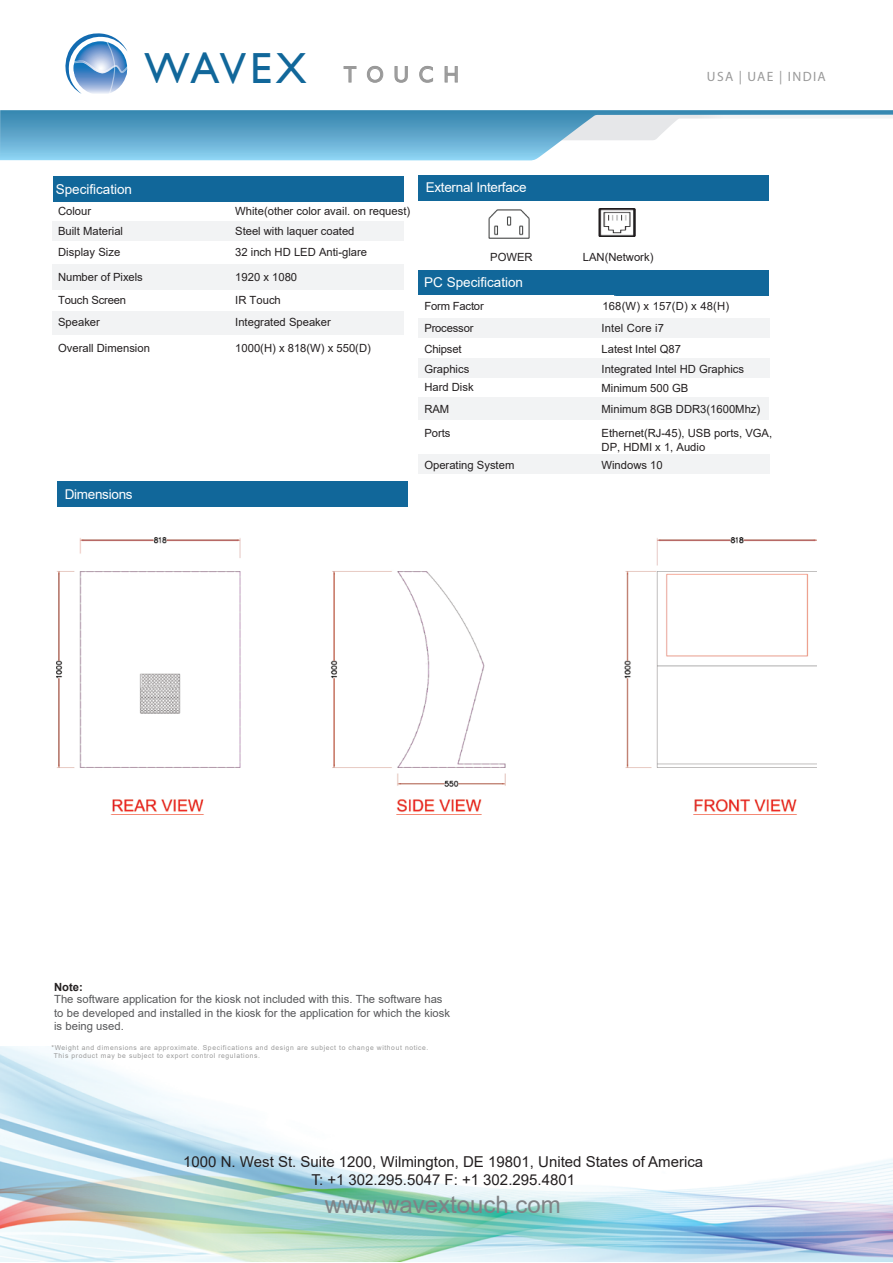
<style>
.page{position:relative;width:893px;height:1263px;background:#fff}
.page>*{position:absolute;margin:0;border:0;box-sizing:border-box;transform-origin:0 0}
.t1{font:43.5px "Gill Sans";letter-spacing:.05em;color:#11679a}
.t2{font:24px "Arial";color:#808285}
.t3{font:15px/18px "Arial";color:#231f20;text-align:center}
.t4{font:13.5px "Arial";color:#fff}
.t5{font:13.5px "Arial";letter-spacing:-.02em;color:#fff}
.t6{font:13.5px "Myriad Pro";letter-spacing:.1em;color:#999}
.t7{font:11.25px/13.5px "Arial";color:#231f20}
.t8{font:11.25px/13.5px "Arial";letter-spacing:.005em;color:#57585a}
.t9{font:700 11.25px "Arial";color:#231f20}
.t10{font:6.75px/8.1px "Arial";letter-spacing:.09em;color:#999}
.s1{font-size:22.8px;color:#999}
</style>
<div class="page">
<div style="left:248px;top:311px;width:155px;height:24px;background:#f2f3f4"></div>
<div style="left:53px;top:311px;width:195px;height:24px;background:#f2f3f4"></div>
<div style="left:248px;top:264px;width:155px;height:25px;background:#f2f3f4"></div>
<div style="left:53px;top:264px;width:195px;height:25px;background:#f2f3f4"></div>
<div style="left:248px;top:221px;width:155px;height:19px;background:#f2f3f4"></div>
<div style="left:53px;top:221px;width:195px;height:19px;background:#f2f3f4"></div>
<img style="left:0;top:1046px;width:893px;height:215px">
<svg style="left:344px;top:66px;width:12px;height:16px"></svg>
<svg style="left:367px;top:66px;width:16px;height:17px"></svg>
<svg style="left:395px;top:66px;width:13px;height:17px"></svg>
<svg style="left:419px;top:66px;width:14px;height:17px"></svg>
<svg style="left:445px;top:66px;width:13px;height:16px"></svg>
<svg style="left:65px;top:33px;width:63px;height:61px"></svg>
<svg style="left:0;top:110px;width:893px;height:50px"></svg>
<div style="left:53px;top:176px;width:350px;height:26px;background:#11679a"></div>
<div style="left:418px;top:270px;width:351px;height:26px;background:#11679a"></div>
<div style="left:418px;top:175px;width:351px;height:26px;background:#11679a"></div>
<div style="left:614px;top:359px;width:156px;height:19px;background:#f2f3f4"></div>
<div style="left:419px;top:359px;width:195px;height:19px;background:#f2f3f4"></div>
<div style="left:614px;top:318px;width:156px;height:20px;background:#f2f3f4"></div>
<div style="left:419px;top:318px;width:195px;height:20px;background:#f2f3f4"></div>
<div style="left:613px;top:398px;width:156px;height:22px;background:#f2f3f4"></div>
<div style="left:418px;top:398px;width:195px;height:22px;background:#f2f3f4"></div>
<img style="left:488px;top:209px;width:42px;height:30px">
<img style="left:599px;top:208px;width:36px;height:29px">
<div style="left:57px;top:482px;width:351px;height:25px;background:#11679a"></div>
<div style="left:614px;top:455px;width:156px;height:19px;background:#f2f3f4"></div>
<div style="left:419px;top:455px;width:195px;height:19px;background:#f2f3f4"></div>
<img style="left:57px;top:538px;width:760px;height:274px">
<h1 class="t1" style="left:145px;top:43px;width:316px">WAVEX <span class="s1">T O U C H</span></h1>
<p class="t4" style="left:56px;top:180px;width:78px">Specification</p>
<p class="t5" style="left:426px;top:178px;width:102px">External Interface</p>
<p class="t6" style="left:707px;top:69px;width:120px">USA | UAE | INDIA</p>
<p class="t7" style="left:58px;top:205px;width:35px">Colour</p>
<p class="t7" style="left:235px;top:205px;width:177px">White(other color avail. on request)</p>
<p class="t7" style="left:58px;top:224px;width:67px">Built Material</p>
<p class="t7" style="left:235px;top:224px;width:121px">Steel with laquer coated</p>
<p class="t7" style="left:58px;top:245px;width:64px">Display Size</p>
<p class="t7" style="left:235px;top:245px;width:133px">32 inch HD LED Anti-glare</p>
<p class="t7" style="left:58px;top:270px;width:86px">Number of Pixels</p>
<p class="t7" style="left:235px;top:270px;width:63px">1920 x 1080</p>
<p class="t7" style="left:58px;top:293px;width:70px">Touch Screen</p>
<p class="t7" style="left:235px;top:293px;width:47px">IR Touch</p>
<p class="t7" style="left:58px;top:315px;width:43px">Speaker</p>
<p class="t7" style="left:235px;top:315px;width:97px">Integrated Speaker</p>
<p class="t7" style="left:58px;top:341px;width:93px">Overall Dimension</p>
<p class="t7" style="left:235px;top:341px;width:137px">1000(H) x 818(W) x 550(D)</p>
<p class="t5" style="left:65px;top:484px;width:69px">Dimensions</p>
<p class="t7" style="left:490px;top:251px;width:44px">POWER</p>
<p class="t7" style="left:583px;top:250px;width:72px">LAN(Network)</p>
<p class="t4" style="left:424px;top:273px;width:100px">PC Specification</p>
<p class="t7" style="left:424px;top:299px;width:61px">Form Factor</p>
<p class="t7" style="left:602px;top:299px;width:128px">168(W) x 157(D) x 48(H)</p>
<p class="t7" style="left:424px;top:321px;width:51px">Processor</p>
<p class="t7" style="left:601px;top:321px;width:64px">Intel Core i7</p>
<p class="t7" style="left:424px;top:342px;width:39px">Chipset</p>
<p class="t7" style="left:601px;top:342px;width:81px">Latest Intel Q87</p>
<p class="t7" style="left:424px;top:362px;width:47px">Graphics</p>
<p class="t7" style="left:601px;top:362px;width:144px">Integrated Intel HD Graphics</p>
<p class="t7" style="left:424px;top:380px;width:51px">Hard Disk</p>
<p class="t7" style="left:601px;top:381px;width:88px">Minimum 500 GB</p>
<p class="t7" style="left:424px;top:402px;width:26px">RAM</p>
<p class="t7" style="left:601px;top:402px;width:160px">Minimum 8GB DDR3(1600Mhz)</p>
<p class="t7" style="left:424px;top:426px;width:28px">Ports</p>
<p class="t7" style="left:601px;top:426px;width:172px">Ethernet(RJ-45), USB ports, VGA,<br>DP, HDMI x 1, Audio</p>
<p class="t7" style="left:424px;top:458px;width:92px">Operating System</p>
<p class="t7" style="left:601px;top:458px;width:63px">Windows 10</p>
<p class="t9" style="left:54px;top:979px;width:30px">Note:</p>
<p class="t8" style="left:54px;top:992px;width:398px">The software application for the kiosk not included with this. The software has to be developed and installed in the kiosk for the application for which the kiosk is being used.</p>
<p class="t10" style="left:54px;top:1043px;width:376px;text-indent:-2px">*Weight and dimensions are approximate. Specifications and design are subject to change without notice.<br>This product may be subject to export control regulations.</p>
<h3 class="t3" style="left:183px;top:1153px;width:521px">1000 N. West St. Suite 1200, Wilmington, DE 19801, United States of America<br>T: +1 302.295.5047 F: +1 302.295.4801</h3>
<h2 class="t2" style="left:325px;top:1188px;width:238px">www.wavextouch.com</h2>
</div>
